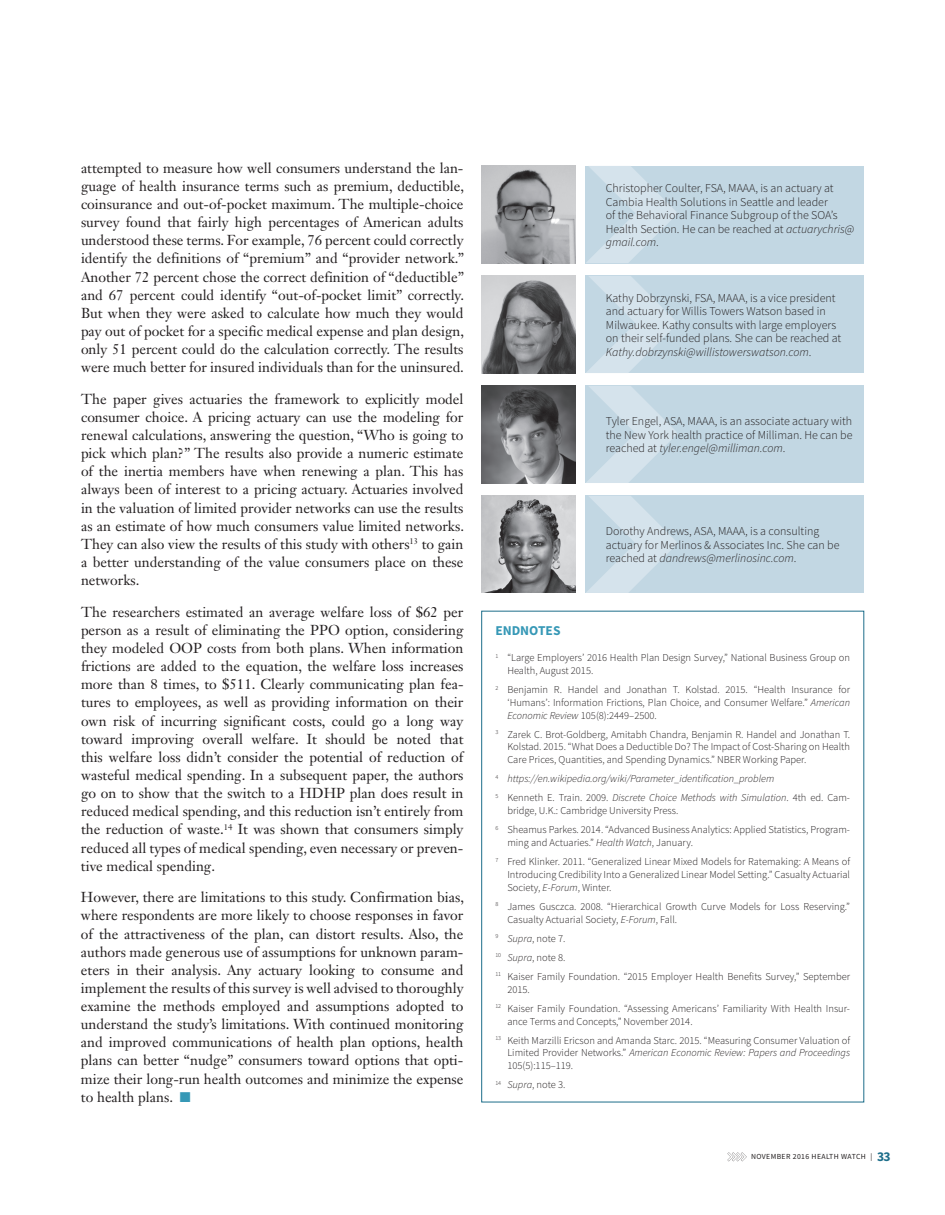
<style>
.page{position:relative;width:945px;height:1215px;background:#fff}
.page>*{position:absolute;margin:0;border:0;box-sizing:border-box;transform-origin:0 0}
.t1{font:14.25px/18.1px "Janson Text LT Std";color:#231f20;text-align:justify}
.t2{font:700 13.5px "Source Sans Pro";color:#3698b6}
.t3{font:300 12px/13.5px "Source Sans Pro";color:#231f20}
.t4{font:300 10.5px/12.8px "Source Sans Pro";color:#231f20}
.t5{font:italic 300 10.5px/19.2px "Source Sans Pro";color:#231f20}
.t6{font:7.8px "Source Sans Pro";letter-spacing:.05em;color:#231f20}
.s1{color:#3698b6}
.s2{font-style:italic}
.s3{font-style:normal}
.s4{font-weight:700;font-size:13.5px;color:#1d6e8a}
</style>
<div class="page">
<svg style="left:727px;top:1152px;width:20px;height:9px"></svg>
<div style="left:586px;top:166px;width:278px;height:97px;background:#c2d7e3"></div>
<img style="left:482px;top:166px;width:94px;height:97px">
<svg style="left:586px;top:166px;width:91px;height:97px"></svg>
<div style="left:586px;top:276px;width:278px;height:97px;background:#c2d7e3"></div>
<img style="left:482px;top:276px;width:94px;height:97px">
<svg style="left:586px;top:276px;width:91px;height:97px"></svg>
<div style="left:586px;top:386px;width:278px;height:97px;background:#c2d7e3"></div>
<img style="left:482px;top:386px;width:94px;height:97px">
<svg style="left:586px;top:386px;width:91px;height:97px"></svg>
<div style="left:586px;top:496px;width:278px;height:97px;background:#c2d7e3"></div>
<img style="left:482px;top:496px;width:94px;height:97px">
<svg style="left:586px;top:496px;width:91px;height:97px"></svg>
<p class="t1" style="left:81px;top:159px;width:385px">attempted to measure how well consumers understand the lan&shy;guage of health insurance terms such as premium, deductible, coinsurance and out- of- pocket maximum. The multiple- choice survey found that fairly high percentages of American adults understood these terms. For example, 76 percent could correctly identify the definitions of “premium” and “provider network.” Another 72 percent chose the correct definition of “deductible” and 67 percent could identify “out- of- pocket limit” correctly.<br>But when they were asked to calculate how much they would pay out of pocket for a specific medical expense and plan design, only 51 percent could do the calculation correctly. The results were much better for insured individuals than for the uninsured.</p>
<p class="t1" style="left:81px;top:390px;width:385px">The paper gives actuaries the framework to explicitly model consumer choice. A pricing actuary can use the modeling for renewal calculations, answering the question, “Who is going to pick which plan?” The results also provide a numeric estimate of the inertia members have when renewing a plan. This has always been of interest to a pricing actuary. Actuaries involved in the valuation of limited provider networks can use the results as an estimate of how much consumers value limited networks.<br>They can also view the results of this study with others<sup>13</sup> to gain a better understanding of the value consumers place on these networks.</p>
<p class="t1" style="left:81px;top:603px;width:384px">The researchers estimated an average welfare loss of $62 per person as a result of eliminating the PPO option, considering they modeled OOP costs from both plans. When information frictions are added to the equation, the welfare loss increases more than 8 times, to $511. Clearly communicating plan fea&shy;tures to employees, as well as providing information on their own risk of incurring significant costs, could go a long way toward improving overall welfare. It should be noted that this welfare loss didn’t consider the potential of reduction of wasteful medical spending. In a subsequent paper, the authors go on to show that the switch to a HDHP plan does result in reduced medical spending, and this reduction isn’t entirely from the reduction of waste.<sup>14</sup> It was shown that consumers simply reduced all types of medical spending, even necessary or preven&shy;tive medical spending.</p>
<p class="t1" style="left:81px;top:888px;width:385px">However, there are limitations to this study. Confirmation bias, where respondents are more likely to choose responses in favor of the attractiveness of the plan, can distort results. Also, the authors made generous use of assumptions for unknown param&shy;eters in their analysis. Any actuary looking to consume and implement the results of this survey is well advised to thoroughly examine the methods employed and assumptions adopted to understand the study’s limitations. With continued monitoring and improved communications of health plan options, health plans can better “nudge” consumers toward options that opti&shy;mize their long- run health outcomes and minimize the expense to health plans. <span class="s1">■</span></p>
<p class="t3" style="left:606px;top:181px;width:250px">Christopher Coulter, FSA, MAAA, is an actuary at Cambia Health Solutions in Seattle and leader<br>of the Behavioral Finance Subgroup of the SOA’s Health Section. He can be reached at <span class="s2">actuarychris@ gmail.com</span>.</p>
<p class="t3" style="left:606px;top:291px;width:237px">Kathy Dobrzynski, FSA, MAAA, is a vice president and actuary for Willis Towers Watson based in Milwaukee. Kathy consults with large employers on their self- funded plans. She can be reached at <span class="s2">Kathy.dobrzynski@willistowerswatson.com</span>.</p>
<p class="t3" style="left:606px;top:415px;width:248px;text-align:justify">Tyler Engel, ASA, MAAA, is an associate actuary with the New York health practice of Milliman. He can be reached at <span class="s2">tyler.engel@milliman.com</span>.</p>
<p class="t3" style="left:606px;top:525px;width:235px">Dorothy Andrews, ASA, MAAA, is a consulting actuary for Merlinos &amp; Associates Inc. She can be reached at <span class="s2">dandrews@merlinosinc.com</span>.</p>
<p class="t2" style="left:495px;top:621px;width:67px">ENDNOTES</p>
<p class="t4" style="left:507px;top:651px;width:344px;text-indent:-12px"><sup>1</sup> “Large Employers’ 2016 Health Plan Design Survey,” National Business Group on<br>Health, August 2015.</p>
<p class="t4" style="left:507px;top:683px;width:344px;text-align:justify;text-indent:-12px"><sup>2</sup> Benjamin R. Handel and Jonathan T. Kolstad. 2015. “Health Insurance for ‘Humans’: Information Frictions, Plan Choice, and Consumer Welfare.” <span class="s2">American Economic Review</span> 105(8):2449–2500.</p>
<p class="t4" style="left:507px;top:728px;width:344px;text-align:justify;text-indent:-12px"><sup>3</sup> Zarek C. Brot- Goldberg, Amitabh Chandra, Benjamin R. Handel and Jonathan T.<br>Kolstad. 2015. “What Does a Deductible Do? The Impact of Cost- Sharing on Health Care Prices, Quantities, and Spending Dynamics.” NBER Working Paper.</p>
<p class="t5" style="left:495px;top:769px;width:356px"><sup>4</sup> https://en.wikipedia.org/wiki/Parameter_identification_problem<br><sup>5</sup> <span class="s3">Kenneth E. Train. 2009.</span> Discrete Choice Methods with Simulation<span class="s3">. 4th ed. Cam-</span></p>
<p class="t4" style="left:495px;top:801px;width:356px;line-height:19.2px;text-indent:12px">bridge, U.K.: Cambridge University Press.<br><sup>6</sup> Sheamus Parkes. 2014. “Advanced Business Analytics: Applied Statistics, Program-</p>
<p class="t4" style="left:495px;top:833px;width:356px;line-height:19.2px;text-indent:12px">ming and Actuaries.” <span class="s2">Health Watch</span>, January.<br><sup>7</sup> Fred Klinker. 2011. “Generalized Linear Mixed Models for Ratemaking: A Means of</p>
<p class="t4" style="left:507px;top:868px;width:344px">Introducing Credibility Into a Generalized Linear Model Setting.” Casualty Actuarial<br>Society, <span class="s2">E- Forum</span>, Winter.</p>
<p class="t4" style="left:507px;top:900px;width:344px;text-indent:-12px"><sup>8</sup> James Gusczca. 2008. “Hierarchical Growth Curve Models for Loss Reserving.”<br>Casualty Actuarial Society, <span class="s2">E- Forum</span>, Fall.</p>
<p class="t4" style="left:495px;top:929px;width:356px;line-height:19.2px"><sup>9</sup> <span class="s2">Supra</span>, note 7.<br><sup>10</sup> <span class="s2">Supra</span>, note 8.<br><sup>11</sup> Kaiser Family Foundation. “2015 Employer Health Benefits Survey,” September</p>
<p class="t4" style="left:495px;top:980px;width:356px;line-height:19.2px;text-indent:12px">2015.<br><sup>12</sup> Kaiser Family Foundation. “Assessing Americans’ Familiarity With Health Insur-</p>
<p class="t4" style="left:495px;top:1012px;width:356px;line-height:19.2px;text-indent:12px">ance Terms and Concepts,” November 2014.<br><sup>13</sup> Keith Marzilli Ericson and Amanda Starc. 2015. “Measuring Consumer Valuation of</p>
<p class="t5" style="left:507px;top:1047px;width:344px;line-height:12.8px"><span class="s3">Limited Provider Networks.”</span> American Economic Review: Papers and Proceedings<br><span class="s3">105(5):115–119.</span></p>
<p class="t4" style="left:495px;top:1079px;width:72px"><sup>14</sup> <span class="s2">Supra</span>, note 3.</p>
<p class="t6" style="left:751px;top:1152px;width:141px">NOVEMBER 2016 HEALTH WATCH | <span class="s4">33</span></p>
</div>
